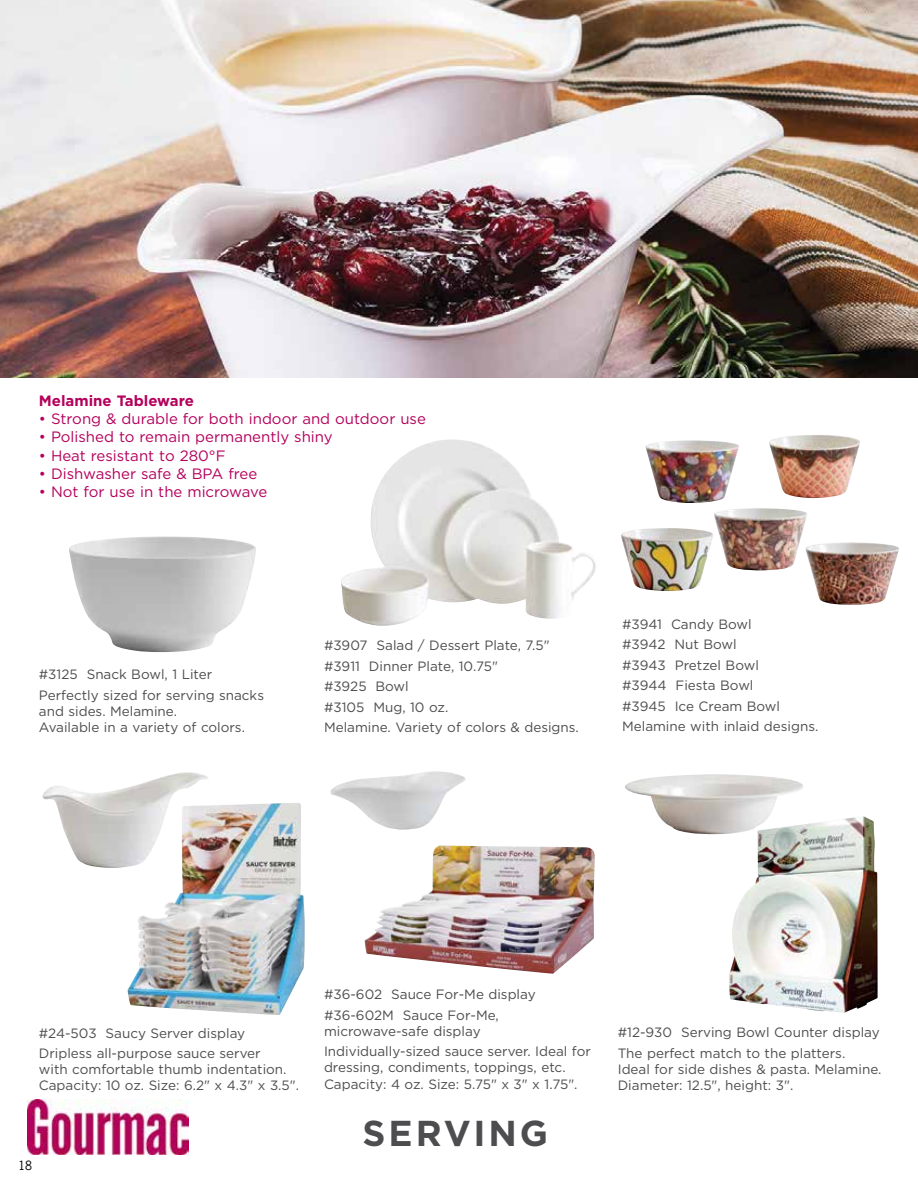
<style>
.page{position:relative;width:918px;height:1188px;background:#fff}
.page>*{position:absolute;margin:0;border:0;box-sizing:border-box;transform-origin:0 0}
.t1{font:700 36px "Gotham";letter-spacing:.08em;color:#4d4d4f}
.t2{font:15px "Gotham";color:#b4015c}
.t3{font:700 15px "Gotham";color:#b4015c}
.t4{font:13.5px/20.5px "Gotham";color:#4d4d4f}
.t5{font:12px "News Gothic Std";color:#000}
</style>
<div class="page">
<img style="left:0;top:0;width:918px;height:378px">
<img style="left:341px;top:439px;width:255px;height:187px">
<img style="left:729px;top:816px;width:149px;height:197px">
<img style="left:625px;top:774px;width:179px;height:60px">
<img style="left:365px;top:845px;width:230px;height:129px">
<img style="left:330px;top:771px;width:136px;height:59px">
<img style="left:128px;top:803px;width:177px;height:212px">
<img style="left:42px;top:772px;width:167px;height:96px">
<img style="left:645px;top:440px;width:94px;height:63px">
<img style="left:807px;top:542px;width:92px;height:63px">
<img style="left:621px;top:528px;width:92px;height:63px">
<img style="left:714px;top:508px;width:93px;height:63px">
<img style="left:769px;top:435px;width:91px;height:63px">
<img style="left:69px;top:536px;width:187px;height:116px">
<img style="left:27px;top:1100px;width:162px;height:54px">
<p class="t3" style="left:39px;top:391px;width:157px">Melamine Tableware</p>
<p class="t2" style="left:39px;top:409px;width:389px">• Strong &amp; durable for both indoor and outdoor use</p>
<p class="t2" style="left:39px;top:428px;width:295px">• Polished to remain permanently shiny</p>
<p class="t2" style="left:39px;top:446px;width:188px">• Heat resistant to 280°F</p>
<p class="t2" style="left:39px;top:464px;width:220px">• Dishwasher safe &amp; BPA free</p>
<p class="t2" style="left:39px;top:482px;width:230px">• Not for use in the microwave</p>
<p class="t4" style="left:39px;top:664px;width:227px">#3125 Snack Bowl, 1 Liter<br>Perfectly sized for serving snacks</p>
<p class="t4" style="left:39px;top:703px;width:208px;line-height:16.2px">and sides. Melamine.<br>Available in a variety of colors.</p>
<p class="t4" style="left:324px;top:635px;width:256px">#3907 Salad / Dessert Plate, 7.5" #3911 Dinner Plate, 10.75"<br>#3925 Bowl<br>#3105 Mug, 10 oz.<br>Melamine. Variety of colors &amp; designs.</p>
<p class="t4" style="left:622px;top:613px;width:198px">#3941 Candy Bowl<br>#3942 Nut Bowl<br>#3943 Pretzel Bowl<br>#3944 Fiesta Bowl<br>#3945 Ice Cream Bowl<br>Melamine with inlaid designs.</p>
<p class="t4" style="left:39px;top:1022px;width:223px">#24-503 Saucy Server display<br>Dripless all-purpose sauce server</p>
<p class="t4" style="left:39px;top:1061px;width:262px;line-height:16.2px">with comfortable thumb indentation.<br>Capacity: 10 oz. Size: 6.2" x 4.3" x 3.5".</p>
<p class="t5" style="left:18px;top:1157px;width:15px">18</p>
<p class="t4" style="left:324px;top:984px;width:213px">#36-602 Sauce For-Me display #36-602M Sauce For-Me,</p>
<p class="t4" style="left:324px;top:1020px;width:268px">microwave-safe display<br>Individually-sized sauce server. Ideal for</p>
<p class="t4" style="left:324px;top:1059px;width:255px;line-height:16.2px">dressing, condiments, toppings, etc.<br>Capacity: 4 oz. Size: 5.75" x 3" x 1.75".</p>
<h1 class="t1" style="left:362px;top:1109px;width:187px">SERVING</h1>
<p class="t4" style="left:618px;top:1022px;width:264px">#12-930 Serving Bowl Counter display<br>The perfect match to the platters.</p>
<p class="t4" style="left:618px;top:1061px;width:265px;line-height:16.2px">Ideal for side dishes &amp; pasta. Melamine.<br>Diameter: 12.5", height: 3".</p>
</div>
